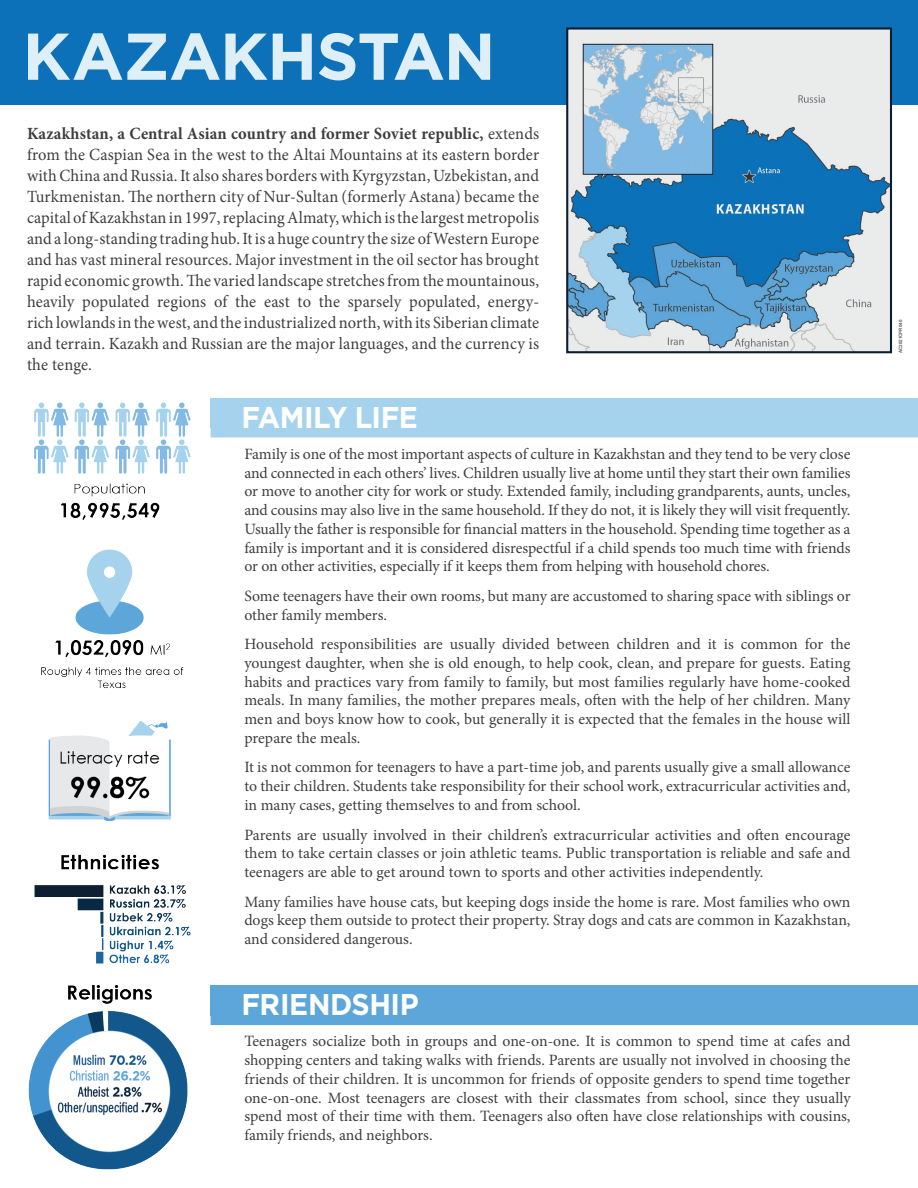
<style>
.page{position:relative;width:918px;height:1188px;background:#fff}
.page>*{position:absolute;margin:0;border:0;box-sizing:border-box;transform-origin:0 0}
.t1{font:700 66px "Gotham";letter-spacing:-.015em;color:#dfeff8}
.Family_Life{font:700 30px "Gotham";letter-spacing:-.02em;color:#fff;scale:.95 1}
.Friendship{font:700 30px "Gotham";letter-spacing:-.015em;color:#fff;scale:.95 1}
.t2{font:17.1px/21px "Minion Pro";letter-spacing:.005em;color:#3e3e3f;text-align:justify;scale:.96 1}
.t3{font:15.75px/18.8px "Minion Pro";color:#3e3e3f;text-align:justify}
.Section_Header{font:700 4.5px "Arial";color:#5f5f62}
.s1{font-weight:700}
</style>
<div class="page">
<div style="left:0;top:0;width:918px;height:105px;background:#0d71b9"></div>
<div style="left:211px;top:398px;width:707px;height:30px;background:#a5d3ed"></div>
<div style="left:211px;top:418px;width:707px;height:19px;background:#a5d3ed"></div>
<div style="left:211px;top:985px;width:707px;height:30px;background:#5da6d9"></div>
<div style="left:211px;top:1006px;width:707px;height:19px;background:#5da6d9"></div>
<img style="left:28px;top:402px;width:163px;height:768px">
<img style="left:569px;top:30px;width:320px;height:320px">
<div style="left:566px;top:27px;width:326px;height:326px;border:2px solid #0d1d31"></div>
<p class="t1" style="left:22px;top:13px;width:475px">KAZAKHSTAN</p>
<p class="t2" style="left:27px;top:123px;width:535px"><span class="s1">Kazakhstan, a Central Asian country and former Soviet republic,</span> extends from the Caspian Sea in the west to the Altai Mountains at its eastern border with China and Russia. It also shares borders with Kyrgyzstan, Uzbekistan, and Turkmenistan. The northern city of Nur-Sultan (formerly Astana) became the capital of Kazakhstan in 1997, replacing Almaty, which is the largest metropolis and a long-standing trading hub. It is a huge country the size of Western Europe and has vast mineral resources. Major investment in the oil sector has brought rapid economic growth. The varied landscape stretches from the mountainous, heavily populated regions of the east to the sparsely populated, energy&shy;rich lowlands in the west, and the industrialized north, with its Siberian climate and terrain. Kazakh and Russian are the major languages, and the currency is the tenge.</p>
<p class="Family_Life" style="left:241px;top:397px;width:187px">FAMILY LIFE</p>
<p class="t3" style="left:244px;top:444px;width:608px">Family is one of the most important aspects of culture in Kazakhstan and they tend to be very close and connected in each others’ lives. Children usually live at home until they start their own families or move to another city for work or study. Extended family, including grandparents, aunts, uncles, and cousins may also live in the same household. If they do not, it is likely they will visit frequently.<br>Usually the father is responsible for financial matters in the household. Spending time together as a family is important and it is considered disrespectful if a child spends too much time with friends or on other activities, especially if it keeps them from helping with household chores.</p>
<p class="t3" style="left:244px;top:587px;width:608px">Some teenagers have their own rooms, but many are accustomed to sharing space with siblings or other family members.</p>
<p class="t3" style="left:244px;top:635px;width:608px">Household responsibilities are usually divided between children and it is common for the youngest daughter, when she is old enough, to help cook, clean, and prepare for guests. Eating habits and practices vary from family to family, but most families regularly have home-cooked meals. In many families, the mother prepares meals, often with the help of her children. Many men and boys know how to cook, but generally it is expected that the females in the house will prepare the meals.</p>
<p class="t3" style="left:244px;top:758px;width:608px">It is not common for teenagers to have a part-time job, and parents usually give a small allowance to their children. Students take responsibility for their school work, extracurricular activities and, in many cases, getting themselves to and from school.</p>
<p class="t3" style="left:244px;top:825px;width:608px">Parents are usually involved in their children’s extracurricular activities and often encourage them to take certain classes or join athletic teams. Public transportation is reliable and safe and teenagers are able to get around town to sports and other activities independently.</p>
<p class="t3" style="left:244px;top:892px;width:608px">Many families have house cats, but keeping dogs inside the home is rare. Most families who own dogs keep them outside to protect their property. Stray dogs and cats are common in Kazakhstan, and considered dangerous.</p>
<p class="Friendship" style="left:241px;top:985px;width:188px">FRIENDSHIP</p>
<p class="t3" style="left:244px;top:1032px;width:608px">Teenagers socialize both in groups and one-on-one. It is common to spend time at cafes and shopping centers and taking walks with friends. Parents are usually not involved in choosing the friends of their children. It is uncommon for friends of opposite genders to spend time together one-on-one. Most teenagers are closest with their classmates from school, since they usually spend most of their time with them. Teenagers also often have close relationships with cousins, family friends, and neighbors.</p>
<p class="Section_Header" style="left:897px;top:353px;width:35px;rotate:-90deg">AC2021CPR040</p>
</div>
